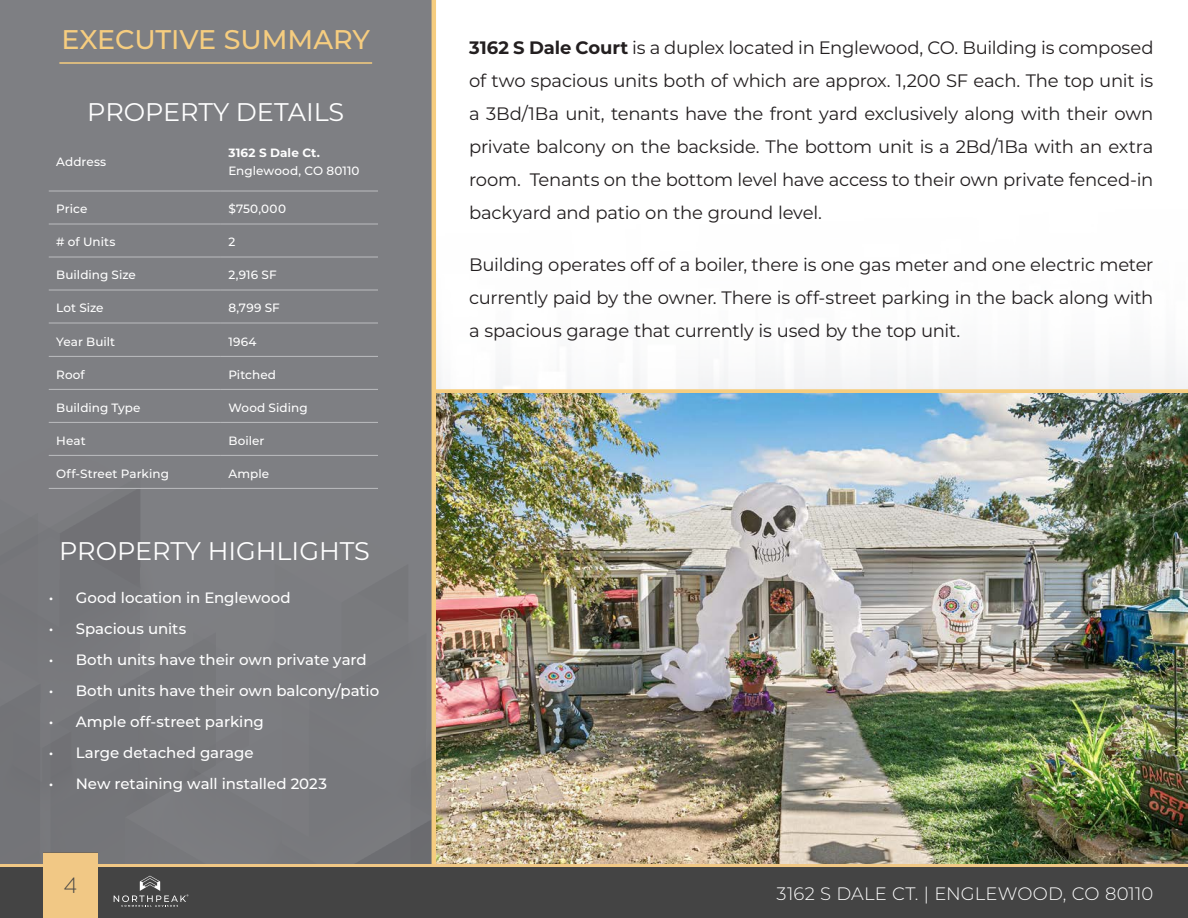
<style>
.page{position:relative;width:1188px;height:918px;background:#fff}
.page>*{position:absolute;margin:0;border:0;box-sizing:border-box;transform-origin:0 0}
.t1{font:500 27px "Montserrat";letter-spacing:-.005em;color:#f6cd7f}
.t2{font:25.5px "Montserrat";color:#fff}
.t3{font:300 22.5px "Brandon Grotesque";color:#444}
.Body{font:18px/33px "Montserrat";letter-spacing:-.015em;color:#231f20;text-align:justify}
.t4{font:300 18px "Montserrat";letter-spacing:.01em;color:#fff}
.t5{font:500 15px "Montserrat";color:#fff}
.Body-2{font:500 12px "Montserrat";letter-spacing:.01em;color:#fff}
.Body-3{font:700 12px "Montserrat";letter-spacing:.015em;color:#fff}
.s1{font-weight:700}
</style>
<div class="page">
<div style="left:0;top:864px;width:1188px;height:54px;background:#444"></div>
<svg style="left:114px;top:876px;width:74px;height:31px;background:#585858"></svg>
<div style="left:44px;top:852px;width:54px;height:66px;background:#f1c885"></div>
<div style="left:0;top:0;width:435px;height:864px;background:#7e7f83"></div>
<hr style="left:59px;top:62px;width:313px;height:2px;background:#f6cd7f">
<hr style="left:49px;top:191px;width:172px;height:1px;background:#bcbdc0">
<hr style="left:221px;top:191px;width:157px;height:1px;background:#bcbdc0">
<hr style="left:49px;top:224px;width:172px;height:1px;background:#bcbdc0">
<hr style="left:221px;top:224px;width:157px;height:1px;background:#bcbdc0">
<hr style="left:49px;top:257px;width:172px;height:1px;background:#bcbdc0">
<hr style="left:221px;top:257px;width:157px;height:1px;background:#bcbdc0">
<hr style="left:49px;top:290px;width:172px;height:1px;background:#bcbdc0">
<hr style="left:221px;top:290px;width:157px;height:1px;background:#bcbdc0">
<hr style="left:49px;top:323px;width:172px;height:1px;background:#bcbdc0">
<hr style="left:221px;top:323px;width:157px;height:1px;background:#bcbdc0">
<hr style="left:49px;top:356px;width:172px;height:1px;background:#bcbdc0">
<hr style="left:221px;top:356px;width:157px;height:1px;background:#bcbdc0">
<hr style="left:49px;top:389px;width:172px;height:1px;background:#bcbdc0">
<hr style="left:221px;top:389px;width:157px;height:1px;background:#bcbdc0">
<hr style="left:49px;top:422px;width:172px;height:1px;background:#bcbdc0">
<hr style="left:221px;top:422px;width:157px;height:1px;background:#bcbdc0">
<hr style="left:49px;top:455px;width:172px;height:1px;background:#bcbdc0">
<hr style="left:221px;top:455px;width:157px;height:1px;background:#bcbdc0">
<hr style="left:49px;top:488px;width:172px;height:1px;background:#bcbdc0">
<hr style="left:221px;top:488px;width:157px;height:1px;background:#bcbdc0">
<div style="left:44px;top:853px;width:54px;height:22px;background:#f1c885"></div>
<hr style="left:432px;top:0;width:4px;height:864px;background:#f6cd7f">
<div style="left:434px;top:389px;width:754px;height:5px;background:#f6cd7f"></div>
<img style="left:436px;top:394px;width:752px;height:470px">
<p class="t1" style="left:62px;top:20px;width:310px">Executive Summary</p>
<p class="t2" style="left:87px;top:94px;width:258px">PROPERTY DETAILS</p>
<p class="Body-2" style="left:56px;top:153px;width:52px">Address</p>
<p class="Body-3" style="left:228px;top:144px;width:93px">3162 S Dale Ct.</p>
<p class="Body-2" style="left:228px;top:162px;width:133px">Englewood, CO 80110</p>
<p class="Body-2" style="left:56px;top:201px;width:33px">Price</p>
<p class="Body-2" style="left:228px;top:201px;width:59px">$750,000</p>
<p class="Body-2" style="left:56px;top:234px;width:61px"># of U nits</p>
<p class="Body-2" style="left:228px;top:234px;width:8px">2</p>
<p class="Body-2" style="left:56px;top:267px;width:81px">Building Size</p>
<p class="Body-2" style="left:228px;top:267px;width:50px">2,916 SF</p>
<p class="Body-2" style="left:56px;top:300px;width:49px">Lot Size</p>
<p class="Body-2" style="left:228px;top:300px;width:53px">8,799 SF</p>
<p class="Body-2" style="left:56px;top:333px;width:61px">Year Built</p>
<p class="Body-2" style="left:228px;top:333px;width:30px">1964</p>
<p class="Body-2" style="left:56px;top:366px;width:30px">Roof</p>
<p class="Body-2" style="left:228px;top:366px;width:49px">Pitched</p>
<p class="Body-2" style="left:56px;top:399px;width:86px">Building Type</p>
<p class="Body-2" style="left:228px;top:399px;width:81px">Wood Siding</p>
<p class="Body-2" style="left:56px;top:432px;width:31px">Heat</p>
<p class="Body-2" style="left:228px;top:432px;width:38px">Boiler</p>
<p class="Body-2" style="left:56px;top:465px;width:114px">Off-Street Parking</p>
<p class="Body-2" style="left:228px;top:465px;width:42px">Ample</p>
<p class="t2" style="left:59px;top:533px;width:312px">PROPERTY HIGHLIGHTS</p>
<p class="t5" style="left:49px;top:587px;width:243px">• Good location in Englewood</p>
<p class="t5" style="left:49px;top:618px;width:139px">• Spacious units</p>
<p class="t5" style="left:49px;top:649px;width:320px">• Both units have their own private yard</p>
<p class="t5" style="left:49px;top:680px;width:332px">• Both units have their own balcony/patio</p>
<p class="t5" style="left:49px;top:712px;width:217px">• Ample off-street parking</p>
<p class="t5" style="left:49px;top:743px;width:206px">• Large detached garage</p>
<p class="t5" style="left:49px;top:774px;width:280px">• New retaining wall installed 2023</p>
<p class="t3" style="left:64px;top:870px;width:15px">4</p>
<p class="Body" style="left:469px;top:30px;width:686px"><span class="s1">3162 S Dale Court</span> is a duplex located in Englewood, CO. Building is composed of two spacious units both of which are approx. 1,200 SF each. The top unit is a 3Bd/1Ba unit, tenants have the front yard exclusively along with their own private balcony on the backside. The bottom unit is a 2Bd/1Ba with an extra room. Tenants on the bottom level have access to their own private fenced-in backyard and patio on the ground level.</p>
<p class="Body" style="left:469px;top:248px;width:686px">Building operates off of a boiler, there is one gas meter and one electric meter currently paid by the owner. There is off-street parking in the back along with a spacious garage that currently is used by the top unit.</p>
<p class="t4" style="left:776px;top:881px;width:379px">3162 S DALE CT. | ENGLEWOOD, CO 80110</p>
</div>
